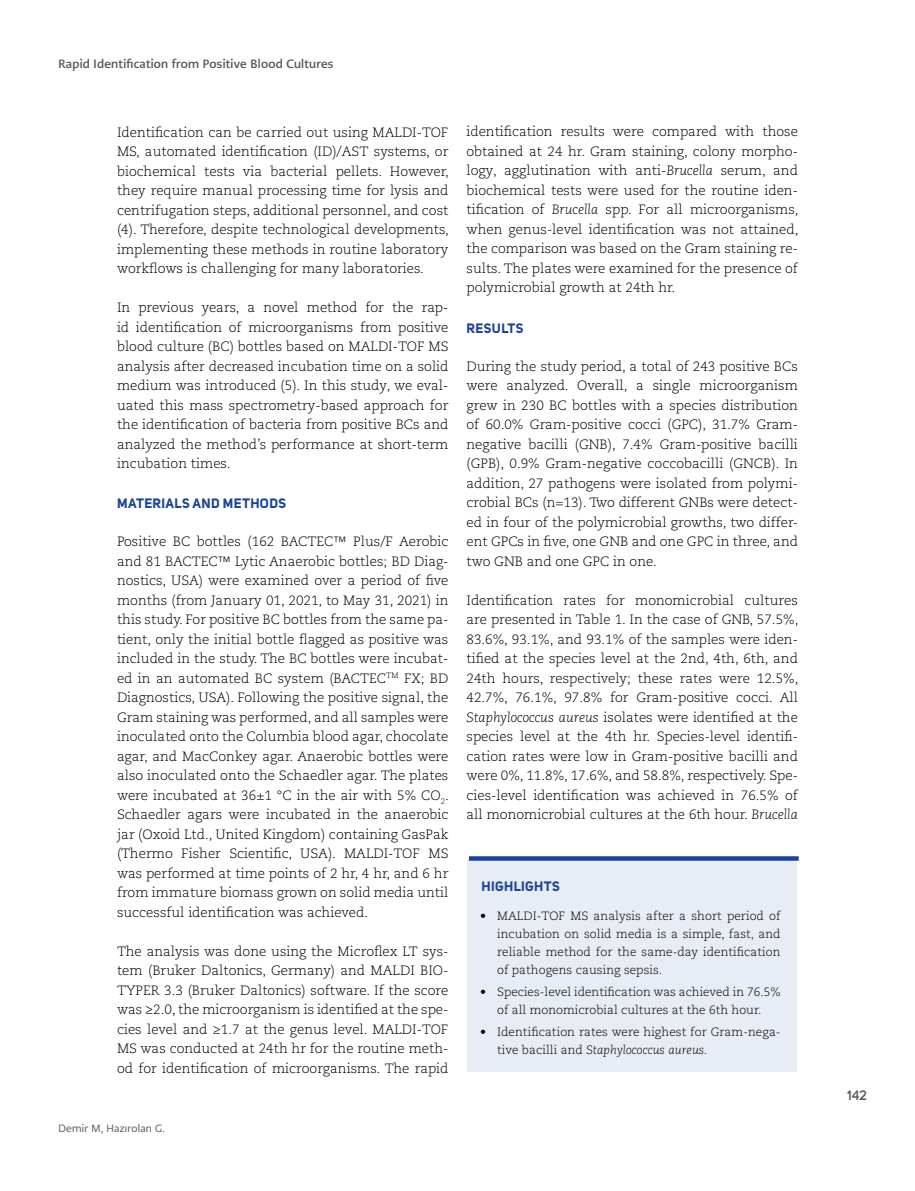
<style>
.page{position:relative;width:915px;height:1191px;background:#fff}
.page>*{position:absolute;margin:0;border:0;box-sizing:border-box;transform-origin:0 0}
.t1{font:300 13.5px/19.5px "Caecilia LT Pro 45";color:#000;text-align:justify}
.t2{font:700 13.5px "Uni Sans";letter-spacing:.03em;color:#1d4498}
.t3{font:600 13.5px "Uni Sans";color:#58595b}
.t4{font:300 12px/18px "Caecilia LT Pro 45";color:#000;text-align:justify}
.t5{font:700 12px "PMN Caecilia Sans Head";letter-spacing:.02em;color:#58585a}
.t6{font:italic 300 12px "Caecilia LT Pro 46";letter-spacing:.005em;color:#000}
.t7{font:10.5px "PMN Caecilia Sans Head";letter-spacing:.02em;color:#58585a}
.s1{font-family:"Caecilia LT Pro 46";font-style:italic}
.s2{font-family:"Caecilia LT Pro 45";font-style:normal}
</style>
<div class="page">
<div style="left:467px;top:860px;width:329px;height:211px;background:#e8edf5"></div>
<svg style="left:469px;top:856px;width:329px;height:4px"></svg>
<p class="t5" style="left:58px;top:56px;width:276px">Rapid Identification from Positive Blood Cultures</p>
<p class="t1" style="left:117px;top:122px;width:333px">Identification can be carried out using MALDI-TOF MS, automated identification (ID)/AST systems, or biochemical tests via bacterial pellets. However, they require manual processing time for lysis and centrifugation steps, additional personnel, and cost (4). Therefore, despite technological developments, implementing these methods in routine laboratory workflows is challenging for many laboratories.</p>
<p class="t1" style="left:117px;top:297px;width:333px">In previous years, a novel method for the rap&shy;id identification of microorganisms from positive blood culture (BC) bottles based on MALDI-TOF MS analysis after decreased incubation time on a solid medium was introduced (5). In this study, we eval&shy;uated this mass spectrometry-based approach for the identification of bacteria from positive BCs and analyzed the method’s performance at short-term incubation times.</p>
<p class="t2" style="left:117px;top:495px;width:170px">MATERIALS AND METHODS</p>
<p class="t1" style="left:117px;top:531px;width:333px">Positive BC bottles (162 BACTEC™ Plus/F Aerobic and 81 BACTEC™ Lytic Anaerobic bottles; BD Diag&shy;nostics, USA) were examined over a period of five months (from January 01, 2021, to May 31, 2021) in this study. For positive BC bottles from the same pa&shy;tient, only the initial bottle flagged as positive was included in the study. The BC bottles were incubat&shy;ed in an automated BC system (BACTEC<sup>TM</sup> FX; BD Diagnostics, USA). Following the positive signal, the Gram staining was performed, and all samples were inoculated onto the Columbia blood agar, chocolate agar, and MacConkey agar. Anaerobic bottles were also inoculated onto the Schaedler agar. The plates were incubated at 36±1 °C in the air with 5% CO<sub>2</sub>.<br>Schaedler agars were incubated in the anaerobic jar (Oxoid Ltd., United Kingdom) containing GasPak (Thermo Fisher Scientific, USA). MALDI-TOF MS was performed at time points of 2 hr, 4 hr, and 6 hr from immature biomass grown on solid media until successful identification was achieved.</p>
<p class="t1" style="left:117px;top:941px;width:333px">The analysis was done using the Microflex LT sys&shy;tem (Bruker Daltonics, Germany) and MALDI BIO-TYPER 3.3 (Bruker Daltonics) software. If the score was ≥2.0, the microorganism is identified at the spe&shy;cies level and ≥1.7 at the genus level. MALDI-TOF MS was conducted at 24th hr for the routine meth&shy;od for identification of microorganisms. The rapid</p>
<p class="t1" style="left:466px;top:122px;width:333px">identification results were compared with those obtained at 24 hr. Gram staining, colony morpho&shy;logy, agglutination with anti-<span class="s1">Brucella</span> serum, and biochemical tests were used for the routine iden&shy;tification of <span class="s1">Brucella</span> spp. For all microorganisms, when genus-level identification was not attained, the comparison was based on the Gram staining re&shy;sults. The plates were examined for the presence of polymicrobial growth at 24th hr.</p>
<p class="t2" style="left:466px;top:320px;width:58px">RESULTS</p>
<p class="t1" style="left:466px;top:356px;width:333px">During the study period, a total of 243 positive BCs were analyzed. Overall, a single microorganism grew in 230 BC bottles with a species distribution of 60.0% Gram-positive cocci (GPC), 31.7% Gram&shy;negative bacilli (GNB), 7.4% Gram-positive bacilli (GPB), 0.9% Gram-negative coccobacilli (GNCB). In addition, 27 pathogens were isolated from polymi&shy;crobial BCs (n=13). Two different GNBs were detect&shy;ed in four of the polymicrobial growths, two differ&shy;ent GPCs in five, one GNB and one GPC in three, and two GNB and one GPC in one.</p>
<p class="t1" style="left:466px;top:590px;width:333px">Identification rates for monomicrobial cultures are presented in Table 1. In the case of GNB, 57.5%, 83.6%, 93.1%, and 93.1% of the samples were iden&shy;tified at the species level at the 2nd, 4th, 6th, and 24th hours, respectively; these rates were 12.5%, 42.7%, 76.1%, 97.8% for Gram-positive cocci. All <span class="s1">Staphylococcus aureus</span> isolates were identified at the species level at the 4th hr. Species-level identifi&shy;cation rates were low in Gram-positive bacilli and were 0%, 11.8%, 17.6%, and 58.8%, respectively. Spe&shy;cies-level identification was achieved in 76.5% of all monomicrobial cultures at the 6th hour. <span class="s1">Brucella</span></p>
<p class="t2" style="left:481px;top:877px;width:80px">HIGHLIGHTS</p>
<p class="t4" style="left:497px;top:906px;width:285px;text-indent:-17px">• MALDI-TOF MS analysis after a short period of incubation on solid media is a simple, fast, and reliable method for the same-day identification of pathogens causing sepsis.</p>
<p class="t4" style="left:480px;top:982px;width:302px;text-align:center">• Species-level identification was achieved in 76.5% of all monomicrobial cultures at the 6th hour.</p>
<p class="t4" style="left:480px;top:1022px;width:302px">• Identification rates were highest for Gram-nega-</p>
<p class="t6" style="left:497px;top:1042px;width:212px"><span class="s2">tive bacilli and</span> Staphylococcus aureus.</p>
<p class="t7" style="left:58px;top:1121px;width:108px">Demir M, Hazırolan G.</p>
<p class="t3" style="left:847px;top:1086px;width:21px">142</p>
</div>
